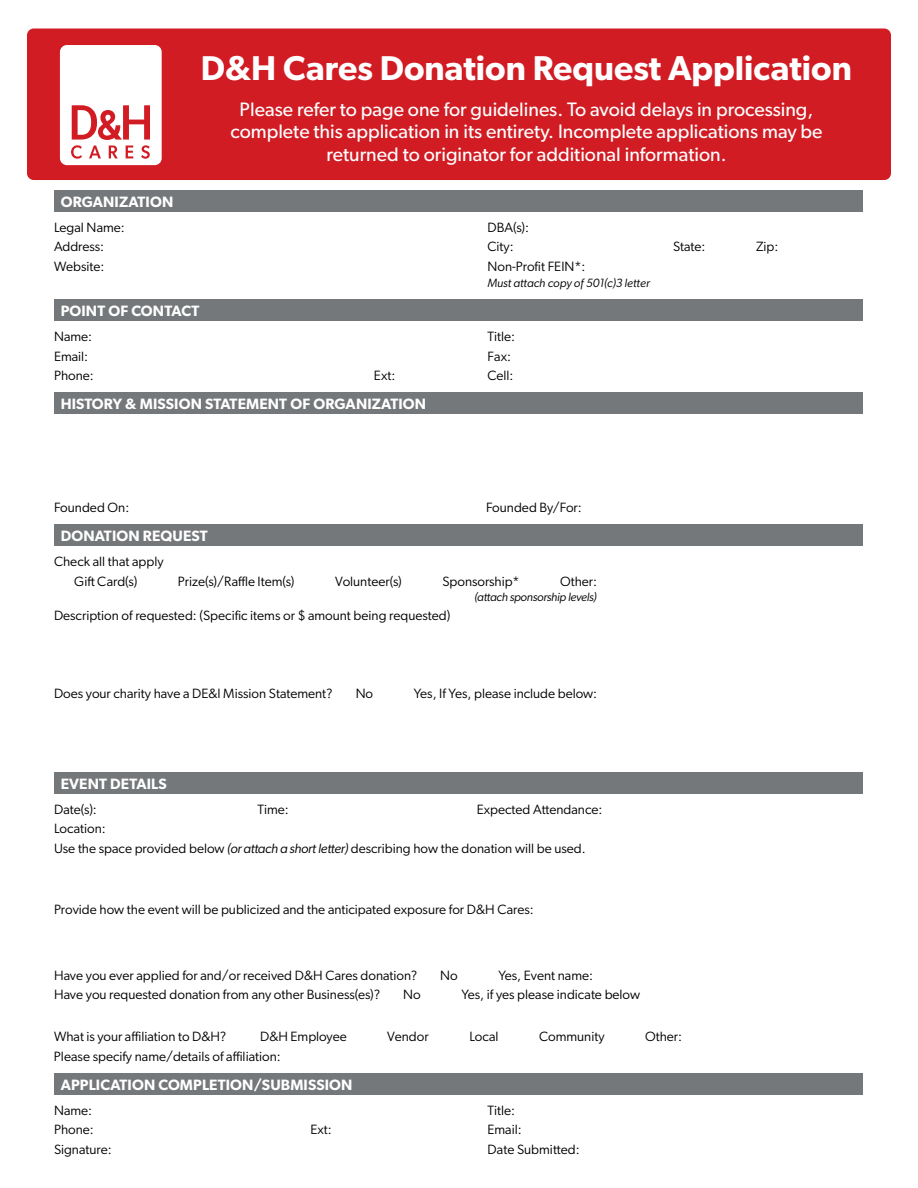
<style>
.page{position:relative;width:918px;height:1188px;background:#fff}
.page>*{position:absolute;margin:0;border:0;box-sizing:border-box;transform-origin:0 0}
.t1{font:600 34.5px "Gibson";color:#fff}
.t2{font:19.5px/22.5px "Gibson";color:#fff;text-align:center}
.t3{font:600 15px "Gibson";letter-spacing:.01em;color:#fff}
.t4{font:13.5px/19.5px "Gibson";color:#000;text-align:center}
.t5{font:italic 12px "Gibson";letter-spacing:-.02em;color:#000}
.s1{font-style:italic}
</style>
<div class="page">
<div style="left:54px;top:190px;width:809px;height:22px;background:#75787a"></div>
<div style="left:54px;top:300px;width:809px;height:21px;background:#75787a"></div>
<div style="left:54px;top:393px;width:809px;height:21px;background:#75787a"></div>
<div style="left:54px;top:525px;width:809px;height:21px;background:#75787a"></div>
<div style="left:54px;top:772px;width:809px;height:22px;background:#75787a"></div>
<div style="left:54px;top:1073px;width:809px;height:22px;background:#75787a"></div>
<div style="left:27px;top:28px;width:864px;height:152px;background:#d11c24;border-radius:7px"></div>
<svg style="left:60px;top:45px;width:102px;height:120px;background:#f8dfe0"></svg>
<h1 class="t1" style="left:201px;top:47px;width:653px">D&amp;H Cares Donation Request Application</h1>
<h2 class="t2" style="left:230px;top:98px;width:594px">Please refer to page one for guidelines. To avoid delays in processing, complete this application in its entirety. Incomplete applications may be returned to originator for additional information.</h2>
<p class="t3" style="left:61px;top:193px;width:114px">ORGANIZATION</p>
<p class="t4" style="left:54px;top:217px;width:72px">Legal Name:</p>
<p class="t4" style="left:487px;top:217px;width:43px">DBA(s):</p>
<p class="t4" style="left:54px;top:236px;width:52px">Address:</p>
<p class="t4" style="left:487px;top:236px;width:28px">City:</p>
<p class="t4" style="left:673px;top:236px;width:34px">State:</p>
<p class="t4" style="left:756px;top:236px;width:24px">Zip:</p>
<p class="t4" style="left:54px;top:256px;width:52px">Website:</p>
<p class="t4" style="left:487px;top:256px;width:99px">Non-Profit FEIN*:</p>
<p class="t5" style="left:488px;top:276px;width:164px">Must attach copy of 501(c)3 letter</p>
<p class="t3" style="left:61px;top:302px;width:140px">POINT OF CONTACT</p>
<p class="t4" style="left:54px;top:326px;width:40px">Name:</p>
<p class="t4" style="left:487px;top:326px;width:29px">Title:</p>
<p class="t4" style="left:54px;top:346px;width:36px">Email:</p>
<p class="t4" style="left:487px;top:346px;width:25px">Fax:</p>
<p class="t4" style="left:54px;top:365px;width:41px">Phone:</p>
<p class="t4" style="left:374px;top:365px;width:23px">Ext:</p>
<p class="t4" style="left:487px;top:365px;width:28px">Cell:</p>
<p class="t3" style="left:61px;top:395px;width:367px">HISTORY &amp; MISSION STATEMENT OF ORGANIZATION</p>
<p class="t4" style="left:54px;top:497px;width:77px">Founded On:</p>
<p class="t4" style="left:486px;top:497px;width:97px">Founded By/For:</p>
<p class="t3" style="left:61px;top:527px;width:149px">DONATION REQUEST</p>
<p class="t4" style="left:54px;top:551px;width:111px">Check all that apply<br>Gift Card(s)</p>
<p class="t4" style="left:178px;top:571px;width:118px">Prize(s)/Raffle Item(s)</p>
<p class="t4" style="left:335px;top:571px;width:68px">Volunteer(s)</p>
<p class="t4" style="left:442px;top:571px;width:79px">Sponsorship*</p>
<p class="t4" style="left:560px;top:571px;width:39px">Other:</p>
<p class="t5" style="left:475px;top:589px;width:123px">(attach sponsorship levels)</p>
<p class="t4" style="left:54px;top:605px;width:398px">Description of requested: (Specific items or $ amount being requested)</p>
<p class="t4" style="left:54px;top:683px;width:280px">Does your charity have a DE&amp;I Mission Statement?</p>
<p class="t4" style="left:356px;top:683px;width:19px">No</p>
<p class="t4" style="left:414px;top:683px;width:185px">Yes, If Yes, please include below:</p>
<p class="t3" style="left:61px;top:775px;width:107px">EVENT DETAILS</p>
<p class="t4" style="left:54px;top:799px;width:44px">Date(s):</p>
<p class="t4" style="left:258px;top:799px;width:33px">Time:</p>
<p class="t4" style="left:477px;top:799px;width:127px">Expected Attendance:</p>
<p class="t4" style="left:54px;top:818px;width:533px;text-align:left">Location:<br>Use the space provided below <span class="s1">(or attach a short letter)</span> describing how the donation will be used.</p>
<p class="t4" style="left:54px;top:900px;width:481px">Provide how the event will be publicized and the anticipated exposure for D&amp;H Cares:</p>
<p class="t4" style="left:54px;top:965px;width:365px">Have you ever applied for and/or received D&amp;H Cares donation?</p>
<p class="t4" style="left:440px;top:965px;width:19px">No</p>
<p class="t4" style="left:498px;top:965px;width:96px">Yes, Event name:</p>
<p class="t4" style="left:54px;top:984px;width:328px">Have you requested donation from any other Business(es)?</p>
<p class="t4" style="left:403px;top:984px;width:19px">No</p>
<p class="t4" style="left:461px;top:984px;width:180px">Yes, if yes please indicate below</p>
<p class="t4" style="left:54px;top:1027px;width:174px">What is your affiliation to D&amp;H?</p>
<p class="t4" style="left:260px;top:1027px;width:88px">D&amp;H Employee</p>
<p class="t4" style="left:387px;top:1027px;width:43px">Vendor</p>
<p class="t4" style="left:469px;top:1027px;width:31px">Local</p>
<p class="t4" style="left:539px;top:1027px;width:67px">Community</p>
<p class="t4" style="left:645px;top:1027px;width:39px">Other:</p>
<p class="t4" style="left:54px;top:1046px;width:228px">Please specify name/details of affiliation:</p>
<p class="t3" style="left:61px;top:1076px;width:293px">APPLICATION COMPLETION/SUBMISSION</p>
<p class="t4" style="left:54px;top:1100px;width:40px">Name:</p>
<p class="t4" style="left:487px;top:1100px;width:29px">Title:</p>
<p class="t4" style="left:54px;top:1120px;width:41px">Phone:</p>
<p class="t4" style="left:310px;top:1120px;width:23px">Ext:</p>
<p class="t4" style="left:487px;top:1120px;width:36px">Email:</p>
<p class="t4" style="left:54px;top:1139px;width:59px">Signature:</p>
<p class="t4" style="left:487px;top:1139px;width:94px">Date Submitted:</p>
</div>
